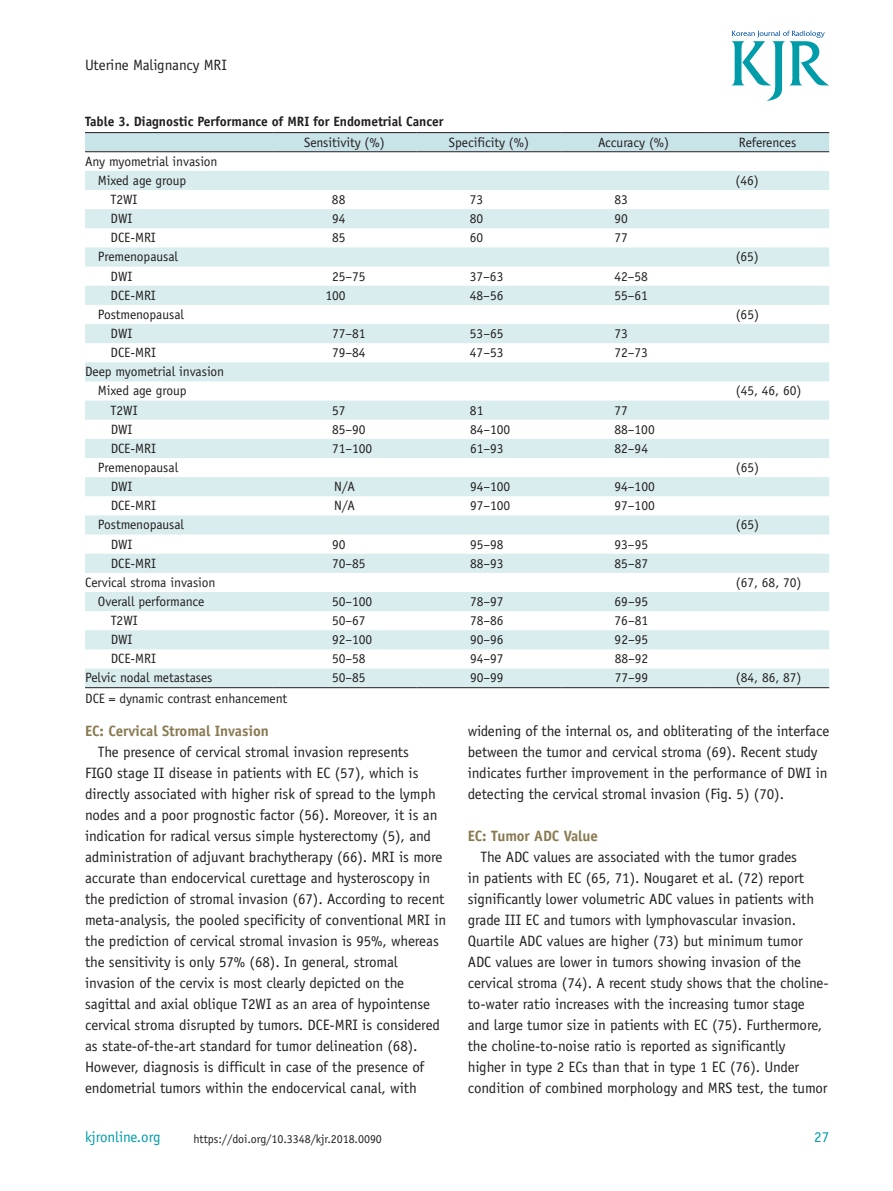
<style>
.page{position:relative;width:893px;height:1191px;background:#fff}
.page>*{position:absolute;margin:0;border:0;box-sizing:border-box;transform-origin:0 0}
.t1{font:15px/21px "Officina Sans Std";letter-spacing:-.005em;color:#231f20}
.t2{font:700 15px "Officina Sans Std";letter-spacing:-.005em;color:#887a51}
.t3{font:15px "Officina Sans Std";letter-spacing:-.005em;color:#009caa}
.t4{font:13.5px/18.9px "Officina Sans Std";letter-spacing:-.005em;color:#231f20}
.t5{font:700 13.5px "Officina Sans Std";letter-spacing:-.005em;color:#231f20}
.t6{font:12px "Officina Sans Std";letter-spacing:-.005em;color:#231f20}
</style>
<div class="page">
<svg style="left:732px;top:31px;width:97px;height:70px"></svg>
<div style="left:85px;top:133px;width:744px;height:18px;background:#c9e4e9"></div>
<svg style="left:85px;top:171px;width:744px;height:516px;fill:#deeff1"></svg>
<hr style="left:85px;top:151px;width:187px;height:1px;background:#231f20">
<hr style="left:272px;top:151px;width:145px;height:1px;background:#231f20">
<hr style="left:417px;top:151px;width:144px;height:1px;background:#231f20">
<hr style="left:561px;top:151px;width:145px;height:1px;background:#231f20">
<hr style="left:706px;top:151px;width:123px;height:1px;background:#231f20">
<hr style="left:85px;top:132px;width:187px;height:1px;background:#231f20">
<hr style="left:272px;top:132px;width:145px;height:1px;background:#231f20">
<hr style="left:417px;top:132px;width:144px;height:1px;background:#231f20">
<hr style="left:561px;top:132px;width:145px;height:1px;background:#231f20">
<hr style="left:706px;top:132px;width:123px;height:1px;background:#231f20">
<hr style="left:85px;top:687px;width:187px;height:1px;background:#231f20">
<hr style="left:272px;top:687px;width:145px;height:1px;background:#231f20">
<hr style="left:417px;top:687px;width:144px;height:1px;background:#231f20">
<hr style="left:561px;top:687px;width:145px;height:1px;background:#231f20">
<hr style="left:706px;top:687px;width:123px;height:1px;background:#231f20">
<p class="t1" style="left:85px;top:54px;width:143px">Uterine Malignancy MRI</p>
<p class="t5" style="left:85px;top:113px;width:360px">Table 3. Diagnostic Performance of MRI for Endometrial Cancer</p>
<p class="t4" style="left:304px;top:133px;width:82px">Sensitivity (%)</p>
<p class="t4" style="left:449px;top:133px;width:82px">Specificity (%)</p>
<p class="t4" style="left:598px;top:133px;width:73px">Accuracy (%)</p>
<p class="t4" style="left:739px;top:133px;width:59px">References</p>
<p class="t4" style="left:98px;top:152px;width:121px;text-indent:-13px">Any myometrial invasion<br>Mixed age group</p>
<p class="t4" style="left:736px;top:171px;width:25px">(46)</p>
<p class="t4" style="left:111px;top:190px;width:29px">T2WI</p>
<p class="t4" style="left:332px;top:190px;width:15px">88</p>
<p class="t4" style="left:470px;top:190px;width:15px">73</p>
<p class="t4" style="left:614px;top:190px;width:15px">83</p>
<p class="t4" style="left:111px;top:209px;width:23px">DWI</p>
<p class="t4" style="left:332px;top:209px;width:15px">94</p>
<p class="t4" style="left:470px;top:209px;width:15px">80</p>
<p class="t4" style="left:614px;top:209px;width:15px">90</p>
<p class="t4" style="left:111px;top:228px;width:47px">DCE-MRI</p>
<p class="t4" style="left:332px;top:228px;width:15px">85</p>
<p class="t4" style="left:470px;top:228px;width:15px">60</p>
<p class="t4" style="left:614px;top:228px;width:15px">77</p>
<p class="t4" style="left:98px;top:247px;width:82px">Premenopausal</p>
<p class="t4" style="left:736px;top:247px;width:25px">(65)</p>
<p class="t4" style="left:111px;top:266px;width:23px">DWI</p>
<p class="t4" style="left:332px;top:266px;width:35px">25–75</p>
<p class="t4" style="left:470px;top:266px;width:35px">37–63</p>
<p class="t4" style="left:614px;top:266px;width:35px">42–58</p>
<p class="t4" style="left:111px;top:286px;width:47px">DCE-MRI</p>
<p class="t4" style="left:325px;top:286px;width:22px">100</p>
<p class="t4" style="left:470px;top:286px;width:35px">48–56</p>
<p class="t4" style="left:614px;top:286px;width:35px">55–61</p>
<p class="t4" style="left:98px;top:305px;width:88px">Postmenopausal</p>
<p class="t4" style="left:736px;top:305px;width:25px">(65)</p>
<p class="t4" style="left:111px;top:324px;width:23px">DWI</p>
<p class="t4" style="left:332px;top:324px;width:35px">77–81</p>
<p class="t4" style="left:470px;top:324px;width:35px">53–65</p>
<p class="t4" style="left:614px;top:324px;width:15px">73</p>
<p class="t4" style="left:111px;top:343px;width:47px">DCE-MRI</p>
<p class="t4" style="left:332px;top:343px;width:35px">79–84</p>
<p class="t4" style="left:470px;top:343px;width:35px">47–53</p>
<p class="t4" style="left:615px;top:343px;width:35px">72–73</p>
<p class="t4" style="left:98px;top:362px;width:128px;text-indent:-13px">Deep myometrial invasion<br>Mixed age group</p>
<p class="t4" style="left:736px;top:381px;width:67px">(45, 46, 60)</p>
<p class="t4" style="left:111px;top:400px;width:29px">T2WI</p>
<p class="t4" style="left:332px;top:400px;width:15px">57</p>
<p class="t4" style="left:470px;top:400px;width:15px">81</p>
<p class="t4" style="left:615px;top:400px;width:15px">77</p>
<p class="t4" style="left:111px;top:420px;width:23px">DWI</p>
<p class="t4" style="left:332px;top:420px;width:35px">85–90</p>
<p class="t4" style="left:470px;top:420px;width:42px">84–100</p>
<p class="t4" style="left:615px;top:420px;width:42px">88–100</p>
<p class="t4" style="left:111px;top:439px;width:47px">DCE-MRI</p>
<p class="t4" style="left:332px;top:439px;width:42px">71–100</p>
<p class="t4" style="left:470px;top:439px;width:35px">61–93</p>
<p class="t4" style="left:615px;top:439px;width:35px">82–94</p>
<p class="t4" style="left:98px;top:458px;width:82px">Premenopausal</p>
<p class="t4" style="left:736px;top:458px;width:25px">(65)</p>
<p class="t4" style="left:111px;top:477px;width:23px">DWI</p>
<p class="t4" style="left:334px;top:477px;width:23px">N/A</p>
<p class="t4" style="left:470px;top:477px;width:42px">94–100</p>
<p class="t4" style="left:615px;top:477px;width:42px">94–100</p>
<p class="t4" style="left:111px;top:496px;width:47px">DCE-MRI</p>
<p class="t4" style="left:334px;top:496px;width:23px">N/A</p>
<p class="t4" style="left:470px;top:496px;width:42px">97–100</p>
<p class="t4" style="left:615px;top:496px;width:42px">97–100</p>
<p class="t4" style="left:98px;top:515px;width:88px">Postmenopausal</p>
<p class="t4" style="left:736px;top:515px;width:25px">(65)</p>
<p class="t4" style="left:111px;top:534px;width:23px">DWI</p>
<p class="t4" style="left:332px;top:534px;width:15px">90</p>
<p class="t4" style="left:470px;top:534px;width:35px">95–98</p>
<p class="t4" style="left:615px;top:534px;width:35px">93–95</p>
<p class="t4" style="left:111px;top:553px;width:47px">DCE-MRI</p>
<p class="t4" style="left:332px;top:553px;width:35px">70–85</p>
<p class="t4" style="left:470px;top:553px;width:35px">88–93</p>
<p class="t4" style="left:615px;top:553px;width:35px">85–87</p>
<p class="t4" style="left:85px;top:573px;width:132px">Cervical stroma invasion</p>
<p class="t4" style="left:736px;top:573px;width:67px">(67, 68, 70)</p>
<p class="t4" style="left:98px;top:592px;width:108px">Overall performance</p>
<p class="t4" style="left:332px;top:592px;width:42px">50–100</p>
<p class="t4" style="left:470px;top:592px;width:35px">78–97</p>
<p class="t4" style="left:615px;top:592px;width:35px">69–95</p>
<p class="t4" style="left:111px;top:611px;width:29px">T2WI</p>
<p class="t4" style="left:332px;top:611px;width:35px">50–67</p>
<p class="t4" style="left:470px;top:611px;width:35px">78–86</p>
<p class="t4" style="left:615px;top:611px;width:35px">76–81</p>
<p class="t4" style="left:111px;top:630px;width:23px">DWI</p>
<p class="t4" style="left:332px;top:630px;width:42px">92–100</p>
<p class="t4" style="left:470px;top:630px;width:35px">90–96</p>
<p class="t4" style="left:615px;top:630px;width:35px">92–95</p>
<p class="t4" style="left:111px;top:649px;width:47px">DCE-MRI</p>
<p class="t4" style="left:332px;top:649px;width:35px">50–58</p>
<p class="t4" style="left:470px;top:649px;width:35px">94–97</p>
<p class="t4" style="left:615px;top:649px;width:35px">88–92</p>
<p class="t4" style="left:85px;top:668px;width:129px">Pelvic nodal metastases</p>
<p class="t4" style="left:332px;top:668px;width:35px">50–85</p>
<p class="t4" style="left:470px;top:668px;width:35px">90–99</p>
<p class="t4" style="left:615px;top:668px;width:35px">77–99</p>
<p class="t4" style="left:736px;top:668px;width:67px">(84, 86, 87)</p>
<p class="t4" style="left:85px;top:689px;width:203px">DCE = dynamic contrast enhancement</p>
<p class="t2" style="left:85px;top:722px;width:185px">EC: Cervical Stromal Invasion</p>
<p class="t1" style="left:85px;top:741px;width:363px;text-indent:13px">The presence of cervical stromal invasion represents<br>FIGO stage II disease in patients with EC (57), which is directly associated with higher risk of spread to the lymph nodes and a poor prognostic factor (56). Moreover, it is an indication for radical versus simple hysterectomy (5), and administration of adjuvant brachytherapy (66). MRI is more accurate than endocervical curettage and hysteroscopy in the prediction of stromal invasion (67). According to recent meta-analysis, the pooled specificity of conventional MRI in the prediction of cervical stromal invasion is 95%, whereas the sensitivity is only 57% (68). In general, stromal invasion of the cervix is most clearly depicted on the sagittal and axial oblique T2WI as an area of hypointense cervical stroma disrupted by tumors. DCE-MRI is considered as state-of-the-art standard for tumor delineation (68).<br>However, diagnosis is difficult in case of the presence of endometrial tumors within the endocervical canal, with</p>
<p class="t3" style="left:85px;top:1128px;width:77px">kjronline.org</p>
<p class="t6" style="left:194px;top:1132px;width:190px">https://doi.org/10.3348/kjr.2018.0090</p>
<p class="t1" style="left:468px;top:720px;width:363px">widening of the internal os, and obliterating of the interface between the tumor and cervical stroma (69). Recent study indicates further improvement in the performance of DWI in detecting the cervical stromal invasion (Fig. 5) (70).</p>
<p class="t2" style="left:468px;top:827px;width:132px">EC: Tumor ADC Value</p>
<p class="t1" style="left:468px;top:846px;width:362px;text-indent:13px">The ADC values are associated with the tumor grades<br>in patients with EC (65, 71). Nougaret et al. (72) report significantly lower volumetric ADC values in patients with grade III EC and tumors with lymphovascular invasion.<br>Quartile ADC values are higher (73) but minimum tumor ADC values are lower in tumors showing invasion of the cervical stroma (74). A recent study shows that the choline&shy;to-water ratio increases with the increasing tumor stage and large tumor size in patients with EC (75). Furthermore, the choline-to-noise ratio is reported as significantly<br>higher in type 2 ECs than that in type 1 EC (76). Under condition of combined morphology and MRS test, the tumor</p>
<p class="t3" style="left:814px;top:1128px;width:16px">27</p>
</div>
